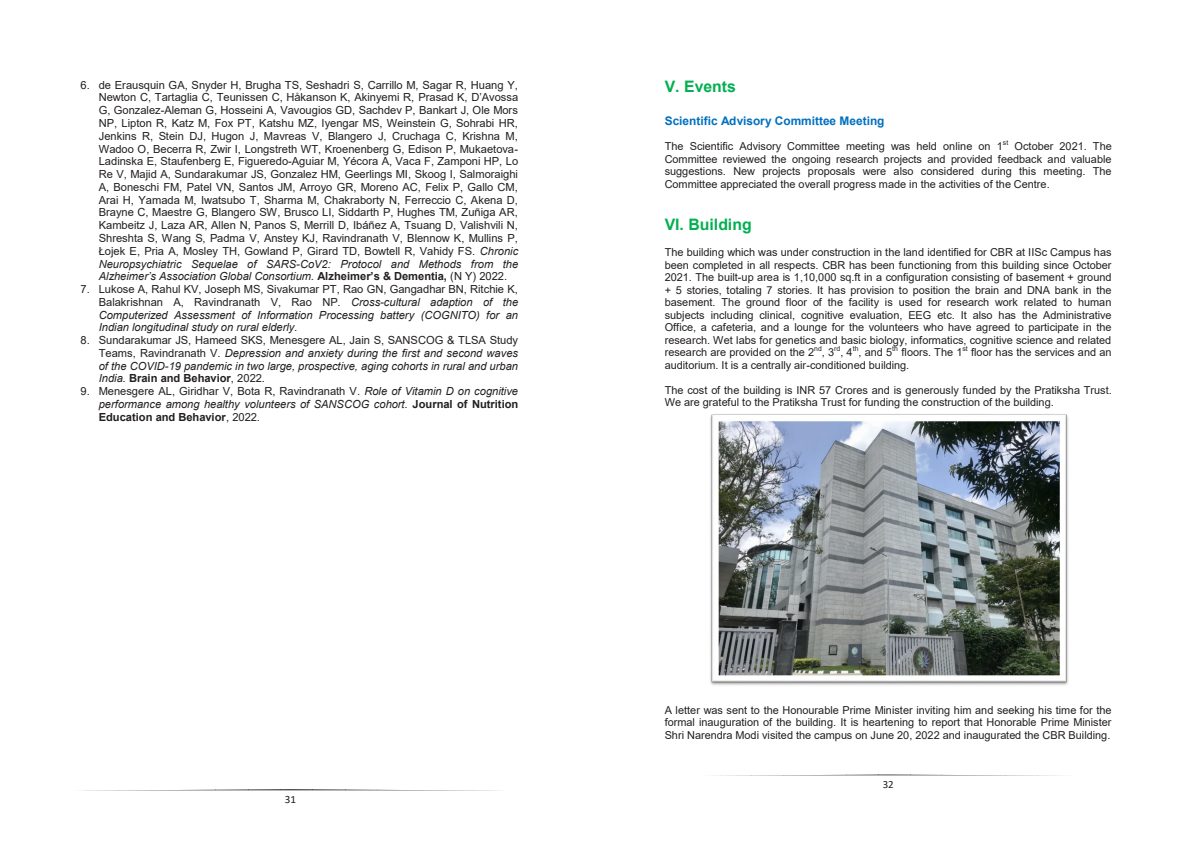
<style>
.page{position:relative;width:1191px;height:842px;background:#fff}
.page>*{position:absolute;margin:0;border:0;box-sizing:border-box;transform-origin:0 0}
.t1{font:700 15.8px "Arial";color:#00b050}
.t2{font:700 11.9px "Arial";color:#0070c0}
.t3{font:11.1px/12.8px "Arial";color:#231f20;text-align:justify}
.t4{font:italic 11.1px/12.7px "Arial";color:#231f20;text-align:justify}
.t5{font:11.1px "Calibri";color:#231f20}
.t6{font:10.9px/12.5px "Arial";color:#231f20;text-align:justify}
.t7{font:10.9px "Calibri";color:#231f20}
.t8{font:6.9px "Arial";color:#231f20}
.s1{font-style:inherit}
.s2{font-style:italic}
.s3{font-weight:700}
.s4{font-style:normal}
.s5{font-weight:700;font-style:normal}
</style>
<div class="page">
<svg style="left:81px;top:789px;width:418px;height:2px"></svg>
<svg style="left:716px;top:774px;width:344px;height:2px"></svg>
<img style="left:710px;top:414px;width:359px;height:272px">
<p class="t3" style="left:99px;top:78px;width:421px;text-indent:-18px">6. de Erausquin GA, Snyder H, Brugha TS, Seshadri S, Carrillo M, Sagar R, Huang Y, Newton C, Tartaglia C, Teunissen C, Håkanson K, Akinyemi R, <span class="s1">Prasad K, D‟Avossa </span>G, Gonzalez-Aleman G, Hosseini A, Vavougios GD, Sachdev P, Bankart J, Ole Mors NP, Lipton R, Katz M, Fox PT, Katshu MZ, Iyengar MS, Weinstein G, Sohrabi HR, Jenkins R, Stein DJ, Hugon J, Mavreas V, Blangero J, Cruchaga C, Krishna M, Wadoo O, Becerra R, Zwir I, Longstreth WT, Kroenenberg G, Edison P, Mukaetova-Ladinska E, Staufenberg E, Figueredo-Aguiar M, Yécora A, Vaca F, Zamponi HP, Lo Re V, Majid A, Sundarakumar JS, Gonzalez HM, Geerlings MI, Skoog I, Salmoraighi A, Boneschi FM, Patel VN, Santos JM, Arroyo GR, Moreno AC, Felix P, Gallo CM, Arai H, Yamada M, Iwatsubo T, Sharma M, Chakraborty N, Ferreccio C, Akena D, Brayne C, Maestre G, Blangero SW, Brusco LI, Siddarth P, Hughes TM, Zuñiga AR, Kambeitz J, Laza AR, Allen N, Panos S, Merrill D, Ibáñez A, Tsuang D, Valishvili N, Shreshta S, Wang S, Padma V, Anstey KJ, Ravindranath V, Blennow K, Mullins P, <span class="s1">Łojek E, Pria A, Mosley TH, Gowland P, Girard TD, Bowtell R, Vahidy FS.</span> <span class="s2">Chronic Neuropsychiatric Sequelae of SARS-CoV2: Protocol and Methods from the </span><span class="s2">Alzheimer’s Association Global Consortium.</span> <span class="s3">Alzheimer’s &amp; Dementia,</span> (N Y) 2022.</p>
<p class="t4" style="left:99px;top:283px;width:421px;text-indent:-18px"><span class="s4">7. Lukose A, Rahul KV, Joseph MS, Sivakumar PT, Rao GN, Gangadhar BN, Ritchie K, Balakrishnan A, Ravindranath V, Rao NP.</span> Cross-cultural adaption of the Computerized Assessment of Information Processing battery (COGNITO) for an Indian longitudinal study on rural elderly.</p>
<p class="t4" style="left:99px;top:334px;width:421px;text-indent:-18px"><span class="s4">8. Sundarakumar JS, Hameed SKS, Menesgere AL, Jain S, SANSCOG &amp; TLSA Study Teams, Ravindranath V.</span> Depression and anxiety during the first and second waves of the COVID-19 pandemic in two large, prospective, aging cohorts in rural and urban India. <span class="s5">Brain and Behavior</span><span class="s4">, 2022.</span></p>
<p class="t4" style="left:99px;top:385px;width:421px;text-indent:-18px"><span class="s4">9. Menesgere AL, Giridhar V, Bota R, Ravindranath V.</span> Role of Vitamin D on cognitive performance among healthy volunteers of SANSCOG cohort. <span class="s5">Journal of Nutrition Education and Behavior</span><span class="s4">, 2022.</span></p>
<p class="t5" style="left:285px;top:792px;width:13px">31</p>
<p class="t1" style="left:664px;top:76px;width:73px">V. Events</p>
<p class="t2" style="left:664px;top:112px;width:221px">Scientific Advisory Committee Meeting</p>
<p class="t6" style="left:664px;top:140px;width:340px">The Scientific Advisory Committee meeting was held online on 1</p>
<p class="t8" style="left:1003px;top:138px;width:7px">st</p>
<p class="t6" style="left:664px;top:140px;width:448px;text-indent:350px">October 2021. The Committee reviewed the ongoing research projects and provided feedback and valuable suggestions. New projects proposals were also considered during this meeting. The Committee appreciated the overall progress made in the activities of the Centre.</p>
<p class="t1" style="left:664px;top:213px;width:88px">VI. Building</p>
<p class="t6" style="left:664px;top:246px;width:448px">The building which was under construction in the land identified for CBR at IISc Campus has been completed in all respects. CBR has been functioning from this building since October 2021. The built-up area is 1,10,000 sq.ft in a configuration consisting of basement + ground + 5 stories, totaling 7 stories. It has provision to position the brain and DNA bank in the basement. The ground floor of the facility is used for research work related to human subjects including clinical, cognitive evaluation, EEG etc. It also has the Administrative Office, a cafeteria, and a lounge for the volunteers who have agreed to participate in the research. Wet labs for genetics and basic biology, informatics, cognitive science and related research are provided on the 2</p>
<p class="t8" style="left:814px;top:344px;width:9px">nd</p>
<p class="t6" style="left:822px;top:346px;width:14px">, 3</p>
<p class="t8" style="left:834px;top:344px;width:8px">rd</p>
<p class="t6" style="left:840px;top:346px;width:14px">, 4</p>
<p class="t8" style="left:852px;top:344px;width:7px">th</p>
<p class="t6" style="left:858px;top:346px;width:35px">, and 5</p>
<p class="t8" style="left:892px;top:344px;width:7px">th</p>
<p class="t6" style="left:901px;top:346px;width:63px">floors. The 1</p>
<p class="t8" style="left:962px;top:344px;width:7px">st</p>
<p class="t6" style="left:971px;top:346px;width:142px">floor has the services and an</p>
<p class="t6" style="left:664px;top:359px;width:246px">auditorium. It is a centrally air-conditioned building.</p>
<p class="t6" style="left:664px;top:384px;width:448px">The cost of the building is INR 57 Crores and is generously funded by the Pratiksha Trust.<br>We are grateful to the Pratiksha Trust for funding the construction of the building.</p>
<p class="t6" style="left:664px;top:703px;width:448px">A letter was sent to the Honourable Prime Minister inviting him and seeking his time for the formal inauguration of the building. It is heartening to report that Honorable Prime Minister Shri Narendra Modi visited the campus on June 20, 2022 and inaugurated the CBR Building.</p>
<p class="t7" style="left:882px;top:777px;width:13px">32</p>
</div>
